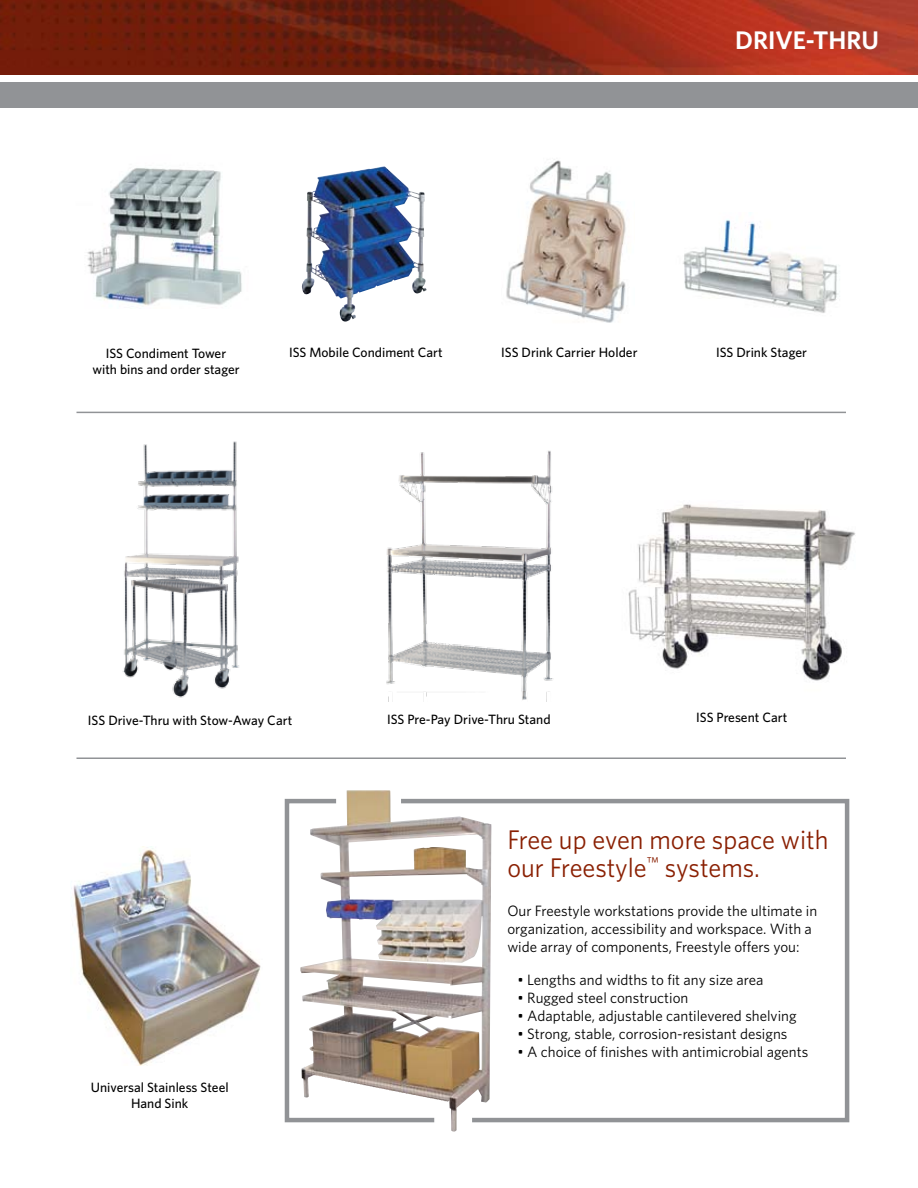
<style>
.page{position:relative;width:918px;height:1188px;background:#fff}
.page>*{position:absolute;margin:0;border:0;box-sizing:border-box;transform-origin:0 0}
.t1{font:27px/28.5px "Whitney";color:#8a2003}
.t2{font:600 25.5px "Whitney";letter-spacing:-.005em;color:#fff}
.t3{font:15px/18px "Whitney";color:#000}
.t4{font:500 13.5px/16.2px "Whitney";color:#000;text-align:center}
</style>
<div class="page">
<div style="left:0;top:82px;width:918px;height:26px;background:#919396"></div>
<img style="left:0;top:0;width:918px;height:74px">
<svg style="left:285px;top:799px;width:564px;height:323px"></svg>
<hr style="left:76px;top:758px;width:770px;height:1px;background:#919396">
<hr style="left:76px;top:412px;width:770px;height:1px;background:#919396">
<img style="left:87px;top:168px;width:155px;height:137px">
<img style="left:302px;top:166px;width:125px;height:156px">
<img style="left:506px;top:159px;width:120px;height:164px">
<img style="left:683px;top:219px;width:155px;height:94px">
<img style="left:386px;top:450px;width:167px;height:251px">
<img style="left:628px;top:504px;width:228px;height:177px">
<img style="left:73px;top:846px;width:188px;height:219px">
<img style="left:122px;top:441px;width:117px;height:257px">
<div style="left:507px;top:827px;width:327px;height:284px;background:#fff"></div>
<svg style="left:336px;top:799px;width:65px;height:302px"></svg>
<svg style="left:434px;top:1063px;width:38px;height:69px"></svg>
<img style="left:300px;top:790px;width:96px;height:308px">
<h2 class="t2" style="left:735px;top:25px;width:145px">DRIVE-THRU</h2>
<p class="t4" style="left:289px;top:344px;width:155px">ISS Mobile Condiment Cart</p>
<p class="t4" style="left:501px;top:344px;width:138px">ISS Drink Carrier Holder</p>
<p class="t4" style="left:92px;top:345px;width:149px">ISS Condiment Tower with bins and order stager</p>
<p class="t4" style="left:716px;top:344px;width:92px">ISS Drink Stager</p>
<p class="t4" style="left:88px;top:712px;width:206px">ISS Drive-Thru with Stow-Away Cart</p>
<p class="t4" style="left:91px;top:1079px;width:139px">Universal Stainless Steel<br>Hand Sink</p>
<p class="t4" style="left:387px;top:711px;width:165px">ISS Pre-Pay Drive-Thru Stand</p>
<p class="t4" style="left:696px;top:709px;width:93px">ISS Present Cart</p>
<h1 class="t1" style="left:507px;top:824px;width:323px">Free up even more space with our Freestyle<sup>™</sup> systems.</h1>
<p class="t3" style="left:507px;top:902px;width:311px">Our Freestyle workstations provide the ultimate in organization, accessibility and workspace. With a wide array of components, Freestyle offers you:</p>
<p class="t3" style="left:518px;top:971px;width:247px">• Lengths and widths to fit any size area</p>
<p class="t3" style="left:518px;top:989px;width:172px">• Rugged steel construction</p>
<p class="t3" style="left:518px;top:1007px;width:281px">• Adaptable, adjustable cantilevered shelving</p>
<p class="t3" style="left:518px;top:1025px;width:271px">• Strong, stable, corrosion-resistant designs</p>
<p class="t3" style="left:518px;top:1043px;width:292px">• A choice of finishes with antimicrobial agents</p>
</div>
